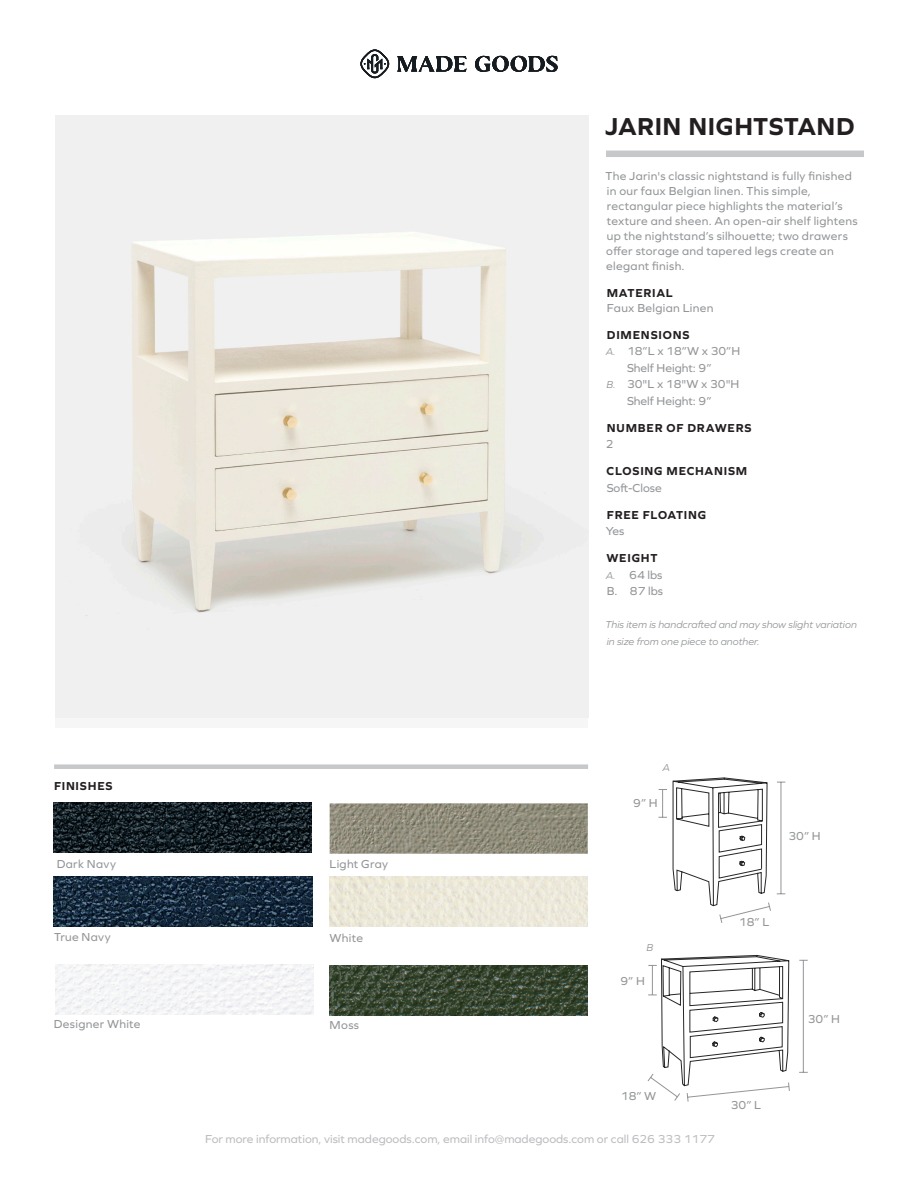
<style>
.page{position:relative;width:918px;height:1188px;background:#fff}
.page>*{position:absolute;margin:0;border:0;box-sizing:border-box;transform-origin:0 0}
.t1{font:700 25.5px "Graphie";letter-spacing:.015em;color:#231f20}
.t2{font:12px/15px "Graphie";letter-spacing:.025em;color:#939598}
.t3{font:12px "Graphie";color:#bcbdc0}
.t4{font:700 12px "Graphie";letter-spacing:.065em;color:#231f20}
.t5{font:12px "Graphie";color:#939598}
.t6{font:italic 10.5px/16.5px "Graphie";color:#939598}
.s1{font-style:italic;font-size:10.5px}
</style>
<div class="page">
<hr style="left:606px;top:153px;width:258px;height:4px;background:#c7c8ca">
<svg style="left:397px;top:56px;width:161px;height:16px"></svg>
<svg style="left:360px;top:50px;width:29px;height:28px"></svg>
<img style="left:55px;top:116px;width:533px;height:602px">
<div style="left:54px;top:764px;width:534px;height:5px;background:#c7c8ca"></div>
<hr style="left:803px;top:960px;width:1px;height:112px;background:#939598">
<svg style="left:647px;top:955px;width:143px;height:147px"></svg>
<hr style="left:606px;top:151px;width:258px;height:4px;background:#c7c8ca">
<hr style="left:781px;top:782px;width:1px;height:112px;background:#939598">
<svg style="left:658px;top:777px;width:113px;height:146px"></svg>
<img style="left:330px;top:965px;width:258px;height:50px">
<img style="left:54px;top:802px;width:258px;height:51px">
<img style="left:330px;top:803px;width:258px;height:51px">
<img style="left:55px;top:964px;width:258px;height:50px">
<img style="left:330px;top:876px;width:258px;height:51px">
<img style="left:54px;top:876px;width:258px;height:51px">
<p class="t1" style="left:605px;top:111px;width:251px">JARIN NIGHTSTAND</p>
<p class="t2" style="left:606px;top:168px;width:254px">The Jarin's classic nightstand is fully finished in our faux Belgian linen. This simple, rectangular piece highlights the material’s texture and sheen. An open-air shelf lightens up the nightstand’s silhouette; two drawers offer storage and tapered legs create an elegant finish.</p>
<p class="t4" style="left:607px;top:286px;width:67px">MATERIAL</p>
<p class="t2" style="left:607px;top:300px;width:108px">Faux Belgian Linen</p>
<p class="t4" style="left:607px;top:328px;width:84px">DIMENSIONS</p>
<p class="t2" style="left:606px;top:343px;width:136px"><span class="s1">A.</span> 18”L x 18”W x 30”H</p>
<p class="t5" style="left:627px;top:361px;width:86px">Shelf Height: 9”</p>
<p class="t2" style="left:607px;top:376px;width:134px"><span class="s1">B.</span> 30"L x 18"W x 30"H</p>
<p class="t5" style="left:627px;top:394px;width:86px">Shelf Height: 9”</p>
<p class="t4" style="left:607px;top:421px;width:146px">NUMBER OF DRAWERS</p>
<p class="t2" style="left:606px;top:436px;width:9px">2</p>
<p class="t4" style="left:607px;top:464px;width:142px">CLOSING MECHANISM</p>
<p class="t5" style="left:607px;top:481px;width:57px">Soft-Close</p>
<p class="t4" style="left:607px;top:508px;width:101px">FREE FLOATING</p>
<p class="t2" style="left:606px;top:523px;width:20px">Yes</p>
<p class="t4" style="left:607px;top:551px;width:52px">WEIGHT</p>
<p class="t2" style="left:606px;top:567px;width:58px"><span class="s1">A.</span> 64 lbs</p>
<p class="t2" style="left:607px;top:583px;width:58px">B. 87 lbs</p>
<p class="t6" style="left:606px;top:616px;width:253px">This item is handcrafted and may show slight variation in size from one piece to another.</p>
<p class="t4" style="left:54px;top:779px;width:60px">FINISHES</p>
<p class="t2" style="left:57px;top:856px;width:61px">Dark Navy</p>
<p class="t2" style="left:330px;top:856px;width:60px">Light Gray</p>
<p class="t2" style="left:54px;top:929px;width:58px">True Navy</p>
<p class="t2" style="left:330px;top:930px;width:35px">White</p>
<p class="t2" style="left:54px;top:1017px;width:88px">Designer White</p>
<p class="t2" style="left:330px;top:1018px;width:31px">Moss</p>
<p class="t6" style="left:663px;top:759px;width:9px">A</p>
<p class="t2" style="left:633px;top:796px;width:26px">9” H</p>
<p class="t6" style="left:646px;top:939px;width:8px">B</p>
<p class="t2" style="left:620px;top:973px;width:26px">9” H</p>
<p class="t2" style="left:788px;top:828px;width:34px">30” H</p>
<p class="t2" style="left:739px;top:914px;width:32px">18” L</p>
<p class="t2" style="left:808px;top:1011px;width:34px">30” H</p>
<p class="t2" style="left:621px;top:1088px;width:37px">18” W</p>
<p class="t3" style="left:205px;top:1132px;width:511px">For more information, visit madegoods.com, email info@madegoods.com or call 626 333 1177</p>
<p class="t2" style="left:731px;top:1097px;width:32px">30” L</p>
</div>
